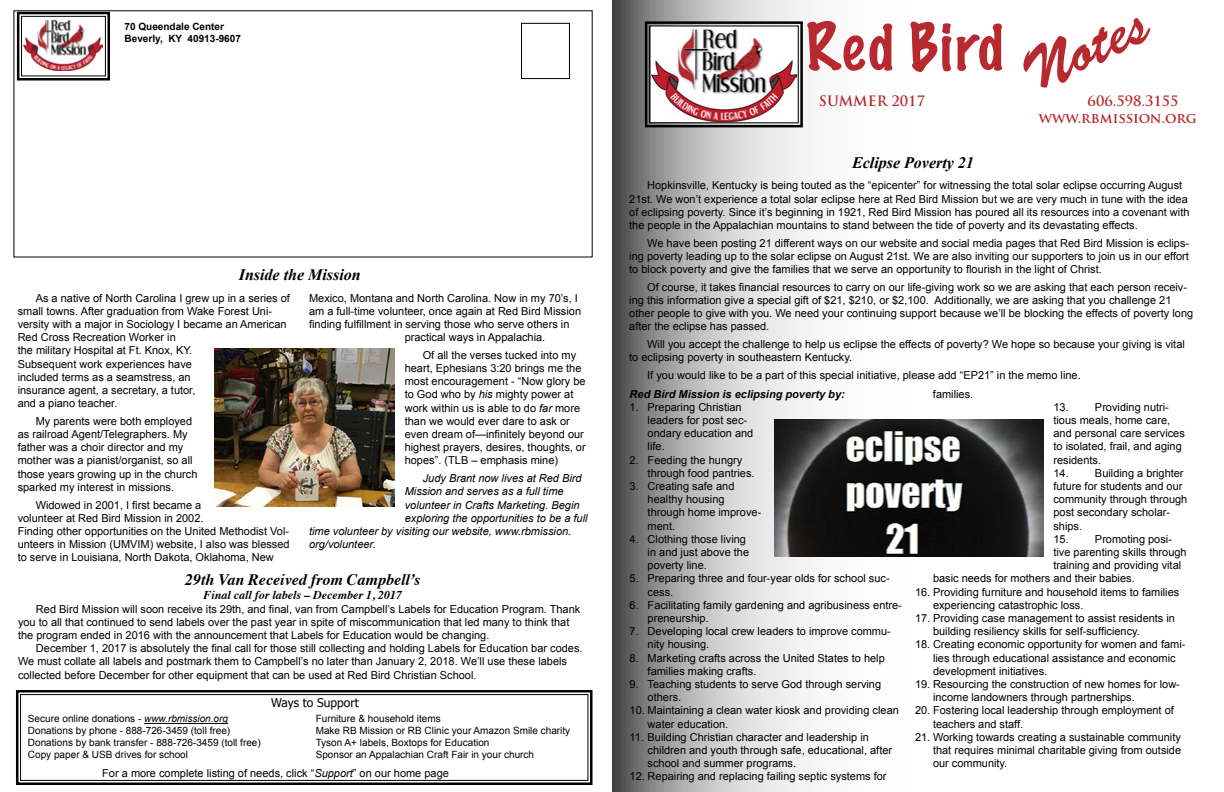
<style>
.page{position:relative;width:1224px;height:792px;background:#fff}
.page>*{position:absolute;margin:0;border:0;box-sizing:border-box;transform-origin:0 0}
.t1{font:100 60px "Marker Felt";letter-spacing:.03em;color:#b7292f}
.t2{font:60px "Brush Script Std";color:#b7292f}
.t3{font:italic 700 16px "Times New Roman";color:#000}
.t4{font:italic 700 16px "Times";color:#000}
.t5{font:700 14px/16.8px "Trajan Pro";color:#b7292f}
.t6{font:italic 700 12px "Times";color:#000}
.t7{font:12px "Tahoma";color:#000}
.t8{font:11px/13.2px "Arial";color:#000}
.t9{font:italic 11px "Arial";color:#000}
.t10{font:italic 700 11px "Arial";color:#000}
.t11{font:10px/12px "Arial";color:#000}
.t12{font:700 10px/12px "Arial";color:#000}
.s1{font-style:italic}
</style>
<div class="page">
<svg style="left:612px;top:0;width:432px;height:792px"></svg>
<div style="left:521px;top:23px;width:49px;height:56px;border:1px solid #000"></div>
<svg style="left:16px;top:690px;width:577px;height:95px"></svg>
<div style="left:20px;top:694px;width:568px;height:87px;border:1px solid #000"></div>
<svg style="left:644px;top:20px;width:160px;height:109px"></svg>
<div style="left:649px;top:26px;width:150px;height:97px;border:1px solid #000"></div>
<img style="left:16px;top:11px;width:95px;height:70px">
<div style="left:21px;top:16px;width:85px;height:60px;border:1px solid #000"></div>
<hr style="left:144px;top:723px;width:84px;height:1px;background:#000">
<img style="left:215px;top:348px;width:180px;height:159px">
<img style="left:775px;top:420px;width:268px;height:137px">
<p class="t12" style="left:125px;top:21px;width:118px">70 Queendale Center<br>Beverly, KY 40913-9607</p>
<h1 class="t1" style="left:806px;top:-1px;width:200px">Red Bird</h1>
<h1 class="t2" style="left:1010px;top:45px;width:136px;rotate:-25deg">Notes</h1>
<p class="t5" style="left:819px;top:93px;width:108px">SUMMER 2017</p>
<p class="t5" style="left:1039px;top:93px;width:160px;text-indent:49px">606.598.3155 www.rbmission.org</p>
<h2 class="t3" style="left:239px;top:263px;width:123px">Inside the Mission</h2>
<p class="t8" style="left:18px;top:291px;width:274px;text-indent:18px">As a native of North Carolina I grew up in a series of small towns. After graduation from Wake Forest Uni&shy;versity with a major in Sociology I became an American Red Cross Recreation Worker in<br>the military Hospital at Ft. Knox, KY.<br>Subsequent work experiences have<br>included terms as a seamstress, an<br>insurance agent, a secretary, a tutor,<br>and a piano teacher.</p>
<p class="t8" style="left:18px;top:414px;width:181px;text-indent:18px">My parents were both employed as railroad Agent/Telegraphers. My father was a choir director and my mother was a pianist/organist, so all those years growing up in the church sparked my interest in missions.</p>
<p class="t8" style="left:18px;top:498px;width:274px;text-indent:18px">Widowed in 2001, I first became a<br>volunteer at Red Bird Mission in 2002.<br>Finding other opportunities on the United Methodist Vol&shy;unteers in Mission (UMVIM) website, I also was blessed to serve in Louisiana, North Dakota, Oklahoma, New</p>
<p class="t8" style="left:309px;top:291px;width:270px">Mexico, Montana and North Carolina. Now in my 70’s, I</p>
<p class="t8" style="left:309px;top:304px;width:274px">am a full-time volunteer, once again at Red Bird Mission</p>
<p class="t8" style="left:309px;top:318px;width:262px">finding fulfillment in serving those who serve others in</p>
<p class="t8" style="left:405px;top:331px;width:142px">practical ways in Appalachia.</p>
<p class="t8" style="left:405px;top:348px;width:182px;text-indent:18px">Of all the verses tucked into my heart, Ephesians 3:20 brings me the most encouragement - “Now glory be to God who by <span class="s1">his</span> mighty power at work within us is able to do <span class="s1">far</span> more than we would ever dare to ask or even dream of—infinitely beyond our highest prayers, desires, thoughts, or hopes”. (TLB – emphasis mine)</p>
<p class="t9" style="left:423px;top:471px;width:160px">Judy Brant now lives at Red Bird</p>
<p class="t9" style="left:405px;top:484px;width:160px">Mission and serves as a full time</p>
<p class="t9" style="left:405px;top:498px;width:176px">volunteer in Crafts Marketing. Begin</p>
<p class="t9" style="left:405px;top:511px;width:184px">exploring the opportunities to be a full</p>
<p class="t9" style="left:309px;top:524px;width:264px">time volunteer by visiting our website, www.rbmission.</p>
<p class="t9" style="left:309px;top:537px;width:68px">org/volunteer.</p>
<h2 class="t4" style="left:185px;top:565px;width:237px">29th Van Received from Campbell’s</h2>
<p class="t6" style="left:203px;top:584px;width:200px">Final call for labels – December 1, 2017</p>
<p class="t8" style="left:18px;top:602px;width:564px;text-indent:18px">Red Bird Mission will soon receive its 29th, and final, van from Campbell’s Labels for Education Program. Thank you to all that continued to send labels over the past year in spite of miscommunication that led many to think that the program ended in 2016 with the announcement that Labels for Education would be changing.</p>
<p class="t8" style="left:18px;top:642px;width:566px;text-indent:18px">December 1, 2017 is absolutely the final call for those still collecting and holding Labels for Education bar codes.<br>We must collate all labels and postmark them to Campbell’s no later than January 2, 2018. We’ll use these labels collected before December for other equipment that can be used at Red Bird Christian School.</p>
<p class="t7" style="left:271px;top:695px;width:89px">Ways to Support</p>
<p class="t11" style="left:28px;top:713px;width:234px">Secure online donations - <span class="s1">www.rbmission.org </span>Donations by phone - 888-726-3459 (toll free)<br>Donations by bank transfer - 888-726-3459 (toll free)<br>Copy paper &amp; USB drives for school</p>
<p class="t11" style="left:316px;top:713px;width:256px">Furniture &amp; household items<br>Make RB Mission or RB Clinic your Amazon Smile charity Tyson A+ labels, Boxtops for Education<br>Sponsor an Appalachian Craft Fair in your church</p>
<p class="t8" style="left:102px;top:767px;width:348px">For a more complete listing of needs, click “<span class="s1">Support</span>” on our home page</p>
<h2 class="t3" style="left:852px;top:151px;width:123px">Eclipse Poverty 21</h2>
<p class="t8" style="left:629px;top:179px;width:562px;text-indent:18px">Hopkinsville, Kentucky is being touted as the “epicenter” for witnessing the total solar eclipse occurring August 21st. We won’t experience a total solar eclipse here at Red Bird Mission but we are very much in tune with the idea of eclipsing poverty. Since it’s beginning in 1921, Red Bird Mission has poured all its resources into a covenant with the people in the Appalachian mountains to stand between the tide of poverty and its devastating effects.</p>
<p class="t8" style="left:629px;top:236px;width:561px;text-align:justify;text-indent:18px">We have been posting 21 different ways on our website and social media pages that Red Bird Mission is eclips&shy;ing poverty leading up to the solar eclipse on August 21st. We are also inviting our supporters to join us in our effort to block poverty and give the families that we serve an opportunity to flourish in the light of Christ.</p>
<p class="t8" style="left:629px;top:281px;width:566px;text-indent:18px">Of course, it takes financial resources to carry on our life-giving work so we are asking that each person receiv&shy;ing this information give a special gift of $21, $210, or $2,100. Additionally, we are asking that you challenge 21 other people to give with you. We need your continuing support because we’ll be blocking the effects of poverty long after the eclipse has passed.</p>
<p class="t8" style="left:629px;top:338px;width:557px;text-indent:18px">Will you accept the challenge to help us eclipse the effects of poverty? We hope so because your giving is vital to eclipsing poverty in southeastern Kentucky.</p>
<p class="t8" style="left:647px;top:369px;width:435px">If you would like to be a part of this special initiative, please add “EP21” in the memo line.</p>
<p class="t10" style="left:630px;top:386px;width:217px">Red Bird Mission is eclipsing poverty by:</p>
<p class="t8" style="left:648px;top:401px;width:107px;text-indent:-18px">1. Preparing Christian leaders for post sec&shy;ondary education and life.</p>
<p class="t8" style="left:648px;top:453px;width:109px;text-indent:-18px">2. Feeding the hungry through food pantries.</p>
<p class="t8" style="left:648px;top:480px;width:115px;text-indent:-18px">3. Creating safe and healthy housing through home improve&shy;ment.</p>
<p class="t8" style="left:648px;top:533px;width:103px;text-indent:-18px">4. Clothing those living in and just above the poverty line.</p>
<p class="t8" style="left:648px;top:572px;width:244px;text-indent:-18px">5. Preparing three and four-year olds for school suc&shy;cess.</p>
<p class="t8" style="left:648px;top:599px;width:256px;text-indent:-18px">6. Facilitating family gardening and agribusiness entre&shy;preneurship.</p>
<p class="t8" style="left:648px;top:625px;width:245px;text-indent:-18px">7. Developing local crew leaders to improve commu&shy;nity housing.</p>
<p class="t8" style="left:648px;top:651px;width:239px;text-indent:-18px">8. Marketing crafts across the United States to help families making crafts.</p>
<p class="t8" style="left:648px;top:678px;width:235px;text-indent:-18px">9. Teaching students to serve God through serving others.</p>
<p class="t8" style="left:648px;top:704px;width:253px;text-indent:-18px">10. Maintaining a clean water kiosk and providing clean water education.</p>
<p class="t8" style="left:648px;top:731px;width:246px;text-indent:-18px">11. Building Christian character and leadership in children and youth through safe, educational, after school and summer programs.</p>
<p class="t8" style="left:630px;top:770px;width:259px">12. Repairing and replacing failing septic systems for</p>
<p class="t8" style="left:933px;top:387px;width:42px">families.</p>
<p class="t8" style="left:1053px;top:401px;width:133px">13. Providing nutri&shy;tious meals, home care, and personal care services to isolated, frail, and aging residents.</p>
<p class="t8" style="left:1053px;top:467px;width:135px">14. Building a brighter future for students and our community through through post secondary scholar&shy;ships.</p>
<p class="t8" style="left:1053px;top:533px;width:120px">15. Promoting posi-</p>
<p class="t8" style="left:1053px;top:546px;width:135px">tive parenting skills through</p>
<p class="t8" style="left:1053px;top:559px;width:129px">training and providing vital</p>
<p class="t8" style="left:933px;top:572px;width:203px">basic needs for mothers and their babies.</p>
<p class="t8" style="left:933px;top:585px;width:248px;text-indent:-18px">16. Providing furniture and household items to families experiencing catastrophic loss.</p>
<p class="t8" style="left:933px;top:612px;width:244px;text-indent:-18px">17. Providing case management to assist residents in building resiliency skills for self-sufficiency.</p>
<p class="t8" style="left:933px;top:638px;width:254px;text-indent:-18px">18. Creating economic opportunity for women and fami&shy;lies through educational assistance and economic development initiatives.</p>
<p class="t8" style="left:933px;top:678px;width:248px;text-indent:-18px">19. Resourcing the construction of new homes for low&shy;income landowners through partnerships.</p>
<p class="t8" style="left:933px;top:704px;width:242px;text-indent:-18px">20. Fostering local leadership through employment of teachers and staff.</p>
<p class="t8" style="left:933px;top:731px;width:250px;text-align:justify;text-indent:-18px">21. Working towards creating a sustainable community that requires minimal charitable giving from outside our community.</p>
</div>
